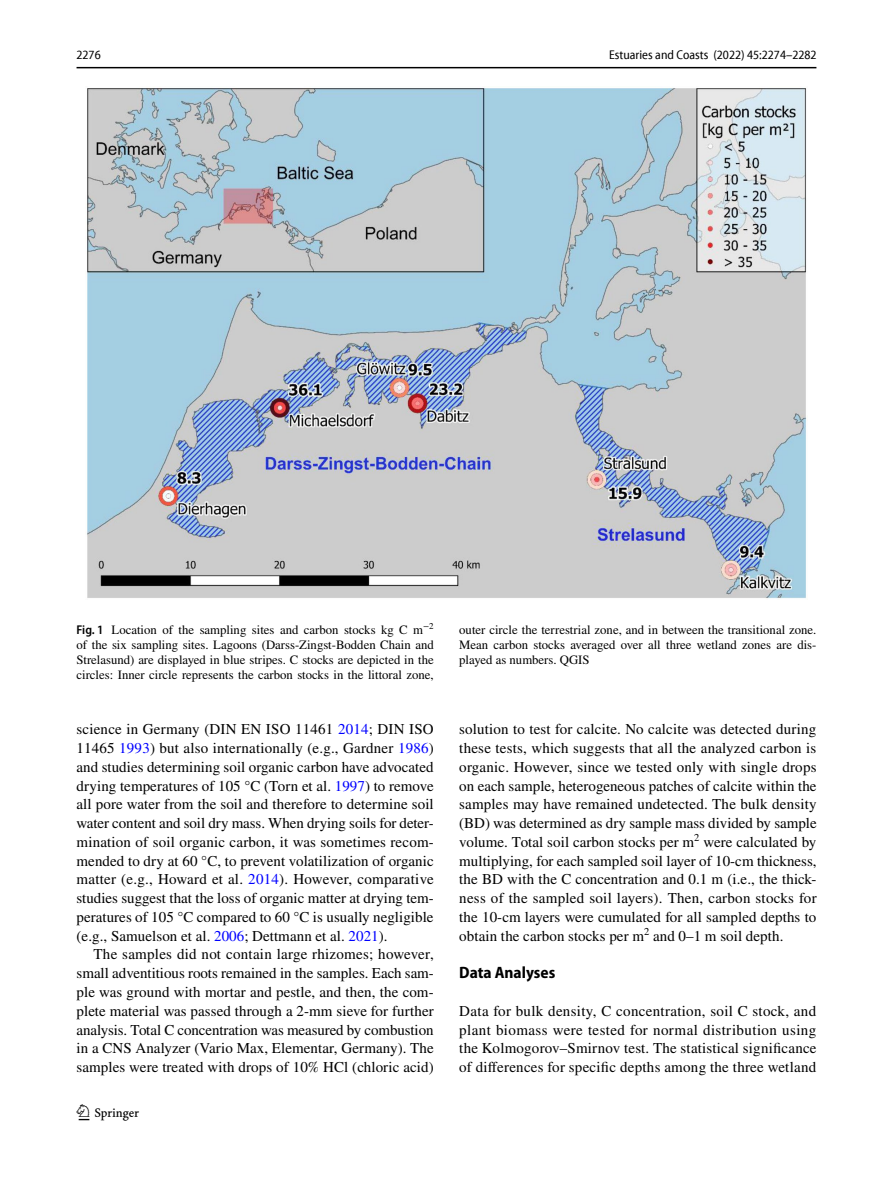
<style>
.page{position:relative;width:893px;height:1187px;background:#fff}
.page>*{position:absolute;margin:0;border:0;box-sizing:border-box;transform-origin:0 0}
.t1{font:22.5px "Springnew Regular 3";color:#000}
.t2{font:700 semi-condensed 16.5px "Myriad Pro";color:#000}
.t3{font:15px/18.8px "STIX";letter-spacing:.005em;color:#000;text-align:justify}
.t4{font:12.75px/15px "STIX";color:#000;text-align:justify}
.t5{font:semi-condensed 12.75px "Myriad Pro Unic";color:#000}
.s1{font-family:"Myriad Pro";font-weight:600;font-stretch:semi-condensed}
.s2{color:#00f}
</style>
<div class="page">
<hr style="left:77px;top:67px;width:739px;height:1px;background:#000">
<img style="left:87px;top:88px;width:719px;height:511px">
<p class="t5" style="left:77px;top:50px;width:26px">2276</p>
<p class="t5" style="left:609px;top:50px;width:209px">Estuaries and Coasts (2022) 45:2274–2282</p>
<p class="t4" style="left:77px;top:623px;width:359px"><span class="s1">Fig. 1</span> Location of the sampling sites and carbon stocks kg C m<sup>−2 </sup>of the six sampling sites. Lagoons (Darss-Zingst-Bodden Chain and Strelasund) are displayed in blue stripes. C stocks are depicted in the circles: Inner circle represents the carbon stocks in the littoral zone,</p>
<p class="t4" style="left:459px;top:623px;width:359px">outer circle the terrestrial zone, and in between the transitional zone.<br>Mean carbon stocks averaged over all three wetland zones are dis&shy;played as numbers. QGIS</p>
<p class="t3" style="left:77px;top:721px;width:359px">science in Germany (DIN EN ISO 11461 <span class="s2">2014</span>; DIN ISO 11465 <span class="s2">1993</span>) but also internationally (e.g., Gardner <span class="s2">1986</span>) and studies determining soil organic carbon have advocated drying temperatures of 105 °C (Torn et al. <span class="s2">1997</span>) to remove all pore water from the soil and therefore to determine soil water content and soil dry mass. When drying soils for deter&shy;mination of soil organic carbon, it was sometimes recom&shy;mended to dry at 60 °C, to prevent volatilization of organic matter (e.g., Howard et al. <span class="s2">2014</span>). However, comparative studies suggest that the loss of organic matter at drying tem&shy;peratures of 105 °C compared to 60 °C is usually negligible (e.g., Samuelson et al. <span class="s2">2006</span>; Dettmann et al. <span class="s2">2021</span>).</p>
<p class="t3" style="left:77px;top:946px;width:359px;text-indent:17px">The samples did not contain large rhizomes; however, small adventitious roots remained in the samples. Each sam&shy;ple was ground with mortar and pestle, and then, the com&shy;plete material was passed through a 2-mm sieve for further analysis. Total C concentration was measured by combustion in a CNS Analyzer (Vario Max, Elementar, Germany). The samples were treated with drops of 10% HCl (chloric acid)</p>
<h1 class="t1" style="left:79px;top:1104px;width:62px">1 3</h1>
<p class="t3" style="left:459px;top:721px;width:359px">solution to test for calcite. No calcite was detected during these tests, which suggests that all the analyzed carbon is organic. However, since we tested only with single drops on each sample, heterogeneous patches of calcite within the samples may have remained undetected. The bulk density (BD) was determined as dry sample mass divided by sample volume. Total soil carbon stocks per m<sup>2</sup> were calculated by multiplying, for each sampled soil layer of 10-cm thickness, the BD with the C concentration and 0.1 m (i.e., the thick&shy;ness of the sampled soil layers). Then, carbon stocks for the 10-cm layers were cumulated for all sampled depths to obtain the carbon stocks per m<sup>2</sup> and 0–1 m soil depth.</p>
<p class="t2" style="left:459px;top:963px;width:98px">Data Analyses</p>
<p class="t3" style="left:459px;top:1002px;width:359px">Data for bulk density, C concentration, soil C stock, and plant biomass were tested for normal distribution using the Kolmogorov–Smirnov test. The statistical significance of differences for specific depths among the three wetland</p>
</div>
